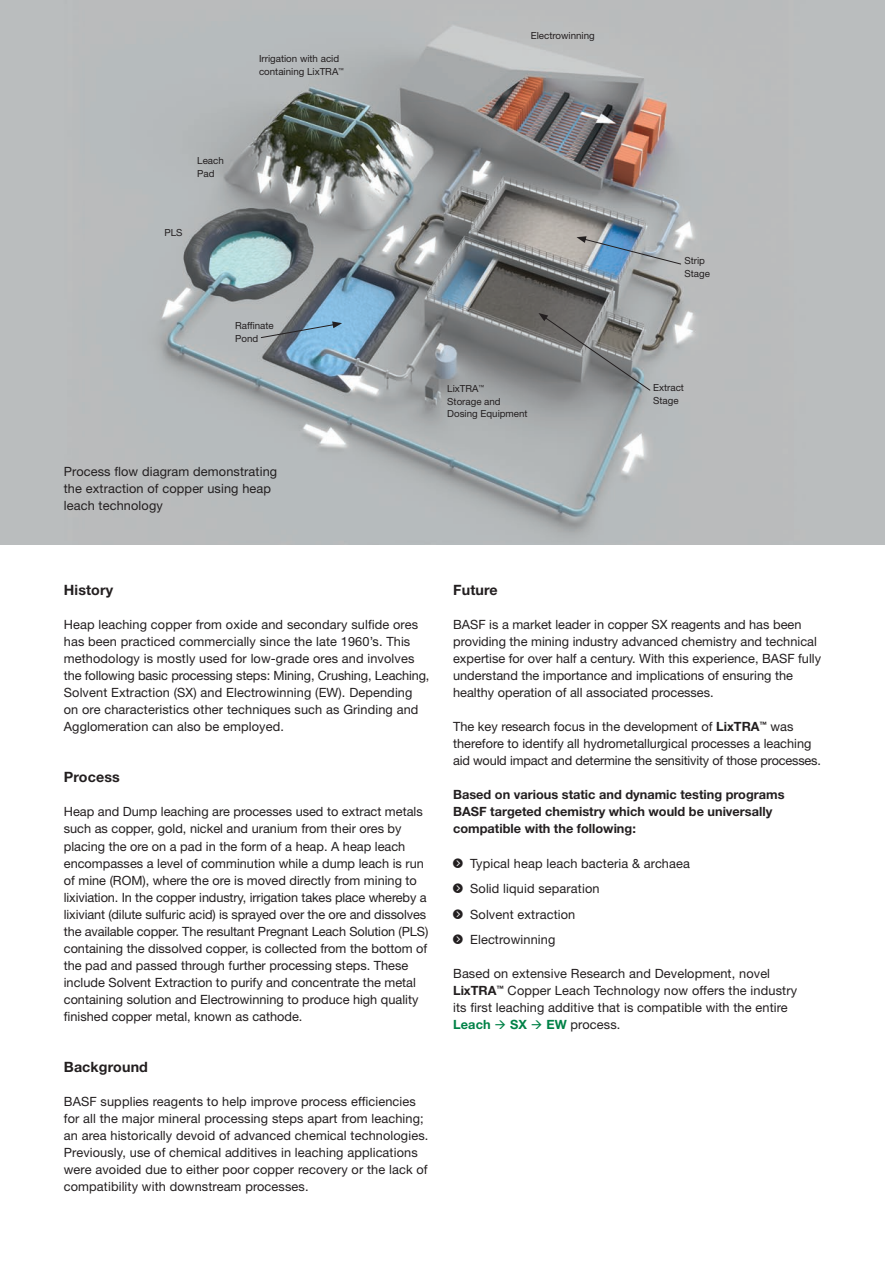
<style>
.page{position:relative;width:885px;height:1263px;background:#fff}
.page>*{position:absolute;margin:0;border:0;box-sizing:border-box;transform-origin:0 0}
.Copy_Headline{font:700 14.25px "Helvetica Neue LT Std";letter-spacing:.01em;color:#231f20}
.Copy{font:12.75px/17px "Helvetica Neue LT Std";color:#231f20}
.Copy-2{font:700 12.75px/17px "Helvetica Neue LT Std";color:#231f20}
.BU_6_5{font:9.75px/12.8px "Helvetica Neue LT Std";color:#231f20}
.s1{font-weight:700}
.s2{font-weight:700;color:#008247}
.s3{color:#008247}
</style>
<div class="page">
<img style="left:0;top:0;width:884px;height:544px">
<svg style="left:538px;top:313px;width:113px;height:78px;background:#808180"></svg>
<svg style="left:576px;top:236px;width:105px;height:29px;background:#92a6b7"></svg>
<svg style="left:260px;top:321px;width:82px;height:17px"></svg>
<p class="BU_6_5" style="left:259px;top:52px;width:86px">Irrigation with acid containing LixTRA<sup>™</sup></p>
<p class="BU_6_5" style="left:530px;top:29px;width:65px">Electrowinning</p>
<p class="BU_6_5" style="left:197px;top:154px;width:28px">Leach<br>Pad</p>
<p class="BU_6_5" style="left:164px;top:226px;width:20px">PLS</p>
<p class="BU_6_5" style="left:235px;top:319px;width:40px">Raffinate<br>Pond</p>
<p class="Copy" style="left:64px;top:463px;width:215px">Process flow diagram demonstrating the extraction of copper using heap leach technology</p>
<p class="BU_6_5" style="left:684px;top:254px;width:27px">Strip<br>Stage</p>
<p class="BU_6_5" style="left:447px;top:382px;width:82px">LixTRA<sup>™<br></sup>Storage and<br>Dosing Equipment</p>
<p class="BU_6_5" style="left:653px;top:381px;width:32px">Extract<br>Stage</p>
<p class="Copy_Headline" style="left:64px;top:581px;width:51px">History</p>
<p class="Copy" style="left:64px;top:616px;width:367px">Heap leaching copper from oxide and secondary sulfide ores has been practiced commercially since the late 1960’s. This methodology is mostly used for low-grade ores and involves the following basic processing steps: Mining, Crushing, Leaching, Solvent Extraction (SX) and Electrowinning (EW). Depending on ore characteristics other techniques such as Grinding and Agglomeration can also be employed.</p>
<p class="Copy_Headline" style="left:64px;top:768px;width:58px">Process</p>
<p class="Copy" style="left:64px;top:803px;width:366px">Heap and Dump leaching are processes used to extract metals such as copper, gold, nickel and uranium from their ores by placing the ore on a pad in the form of a heap. A heap leach encompasses a level of comminution while a dump leach is run of mine (ROM), where the ore is moved directly from mining to lixiviation. In the copper industry, irrigation takes place whereby a lixiviant (dilute sulfuric acid) is sprayed over the ore and dissolves the available copper. The resultant Pregnant Leach Solution (PLS) containing the dissolved copper, is collected from the bottom of the pad and passed through further processing steps. These include Solvent Extraction to purify and concentrate the metal containing solution and Electrowinning to produce high quality finished copper metal, known as cathode.</p>
<p class="Copy_Headline" style="left:64px;top:1058px;width:86px">Background</p>
<p class="Copy" style="left:64px;top:1092px;width:366px">BASF supplies reagents to help improve process efficiencies for all the major mineral processing steps apart from leaching; an area historically devoid of advanced chemical technologies.<br>Previously, use of chemical additives in leaching applications were avoided due to either poor copper recovery or the lack of compatibility with downstream processes.</p>
<p class="Copy_Headline" style="left:453px;top:581px;width:46px">Future</p>
<p class="Copy" style="left:453px;top:616px;width:369px">BASF is a market leader in copper SX reagents and has been providing the mining industry advanced chemistry and technical expertise for over half a century. With this experience, BASF fully understand the importance and implications of ensuring the healthy operation of all associated processes.</p>
<p class="Copy" style="left:453px;top:718px;width:369px">The key research focus in the development of <span class="s1">LixTRA</span><sup>™</sup> was therefore to identify all hydrometallurgical processes a leaching aid would impact and determine the sensitivity of those processes.</p>
<p class="Copy-2" style="left:453px;top:786px;width:333px">Based on various static and dynamic testing programs<br>BASF targeted chemistry which would be universally compatible with the following:</p>
<p class="Copy" style="left:470px;top:854px;width:221px">Typical heap leach bacteria &amp; archaea</p>
<p class="Copy" style="left:470px;top:880px;width:131px">Solid liquid separation</p>
<p class="Copy" style="left:470px;top:905px;width:107px">Solvent extraction</p>
<p class="Copy" style="left:470px;top:931px;width:87px">Electrowinning</p>
<p class="Copy" style="left:453px;top:965px;width:345px">Based on extensive Research and Development, novel <span class="s1">LixTRA</span><sup>™</sup> Copper Leach Technology now offers the industry its first leaching additive that is compatible with the entire <span class="s2">Leach</span> <span class="s3">→</span> <span class="s2">SX</span> <span class="s3">→</span> <span class="s2">EW</span> process.</p>
</div>
